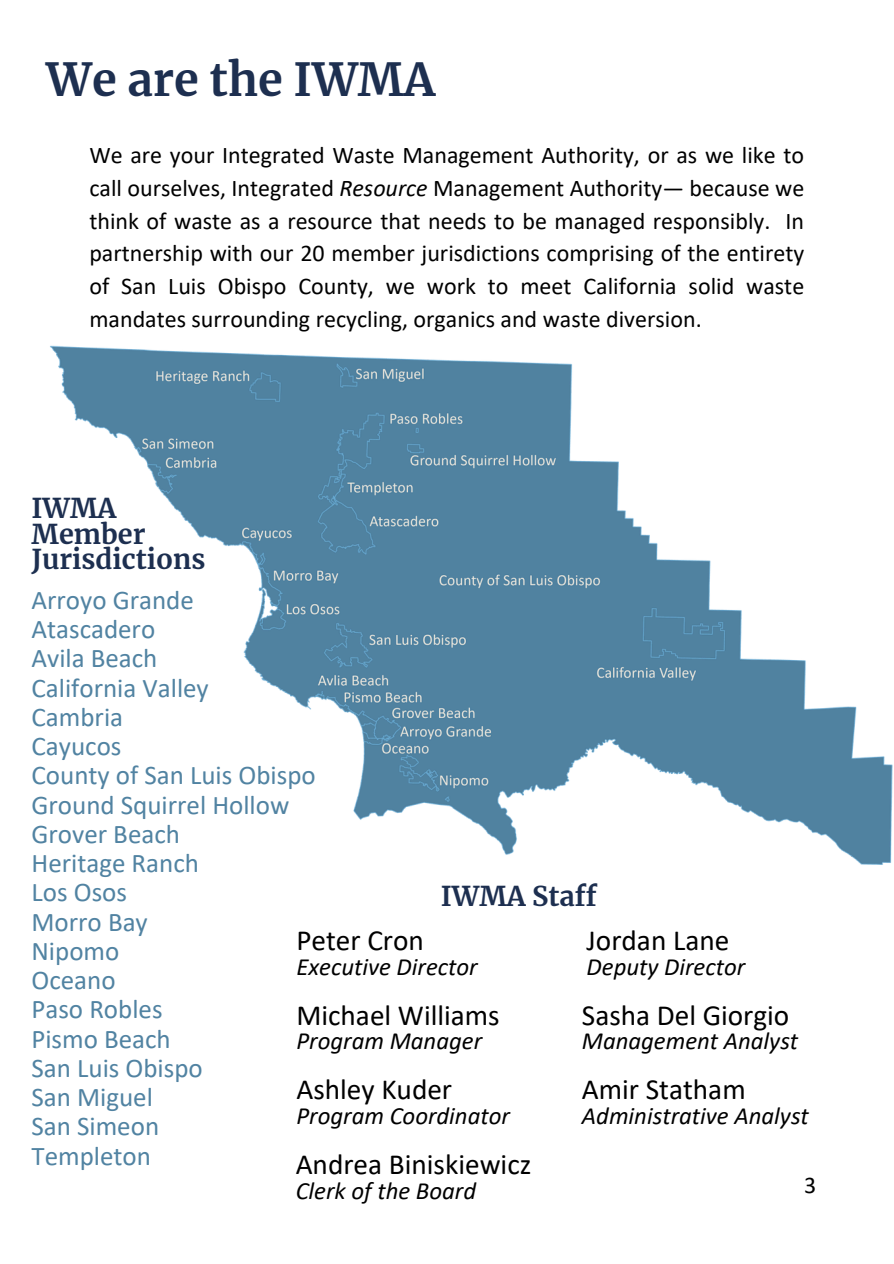
<style>
.page{position:relative;width:894px;height:1264px;background:#fff}
.page>*{position:absolute;margin:0;border:0;box-sizing:border-box;transform-origin:0 0}
.t1{font:700 45px "Merriweather";color:#1d2f50}
.t2{font:29.25px "Calibri";color:#000}
.t3{font:27px/29.2px "Calibri";color:#5183a2}
.t4{font:700 27px/25.8px "Merriweather";color:#1d2f50}
.t5{font:italic 24.75px "Calibri";color:#000}
.t6{font:24px/32.7px "Calibri";color:#000;text-align:justify}
.s1{font-style:italic}
</style>
<div class="page">
<img style="left:50px;top:345px;width:843px;height:520px">
<h1 class="t1" style="left:46px;top:52px;width:390px">We are the IWMA</h1>
<p class="t6" style="left:89px;top:141px;width:716px">We are your Integrated Waste Management Authority, or as we like to call ourselves, Integrated <span class="s1">Resource</span> Management Authority— because we think of waste as a resource that needs to be managed responsibly. In partnership with our 20 member jurisdictions comprising of the entirety of San Luis Obispo County, we work to meet California solid waste mandates surrounding recycling, organics and waste diversion.</p>
<p class="t4" style="left:32px;top:495px;width:175px">IWMA<br>Member<br>Jurisdictions</p>
<p class="t3" style="left:32px;top:587px;width:286px">Arroyo Grande<br>Atascadero<br>Avila Beach<br>California Valley<br>Cambria<br>Cayucos<br>County of San Luis Obispo<br>Ground Squirrel Hollow<br>Grover Beach<br>Heritage Ranch<br>Los Osos<br>Morro Bay<br>Nipomo<br>Oceano<br>Paso Robles<br>Pismo Beach<br>San Luis Obispo<br>San Miguel<br>San Simeon<br>Templeton</p>
<h2 class="t4" style="left:440px;top:883px;width:157px">IWMA Staff</h2>
<p class="t2" style="left:586px;top:927px;width:144px">Jordan Lane</p>
<p class="t5" style="left:586px;top:955px;width:160px">Deputy Director</p>
<h3 class="t2" style="left:296px;top:927px;width:129px">Peter Cron</h3>
<h2 class="t5" style="left:296px;top:955px;width:183px">Executive Director</h2>
<p class="t2" style="left:296px;top:1002px;width:205px">Michael Williams</p>
<p class="t5" style="left:296px;top:1030px;width:187px">Program Manager</p>
<h3 class="t2" style="left:581px;top:1002px;width:209px">Sasha Del Giorgio</h3>
<h3 class="t5" style="left:581px;top:1030px;width:218px">Management Analyst</h3>
<p class="t2" style="left:296px;top:1077px;width:157px">Ashley Kuder</p>
<p class="t5" style="left:296px;top:1105px;width:215px">Program Coordinator</p>
<p class="t2" style="left:581px;top:1077px;width:165px">Amir Statham</p>
<p class="t5" style="left:581px;top:1105px;width:228px">Administrative Analyst</p>
<p class="t2" style="left:295px;top:1151px;width:237px">Andrea Biniskiewicz</p>
<p class="t5" style="left:295px;top:1180px;width:182px">Clerk of the Board</p>
<p class="t6" style="left:804px;top:1170px;width:14px">3</p>
</div>
